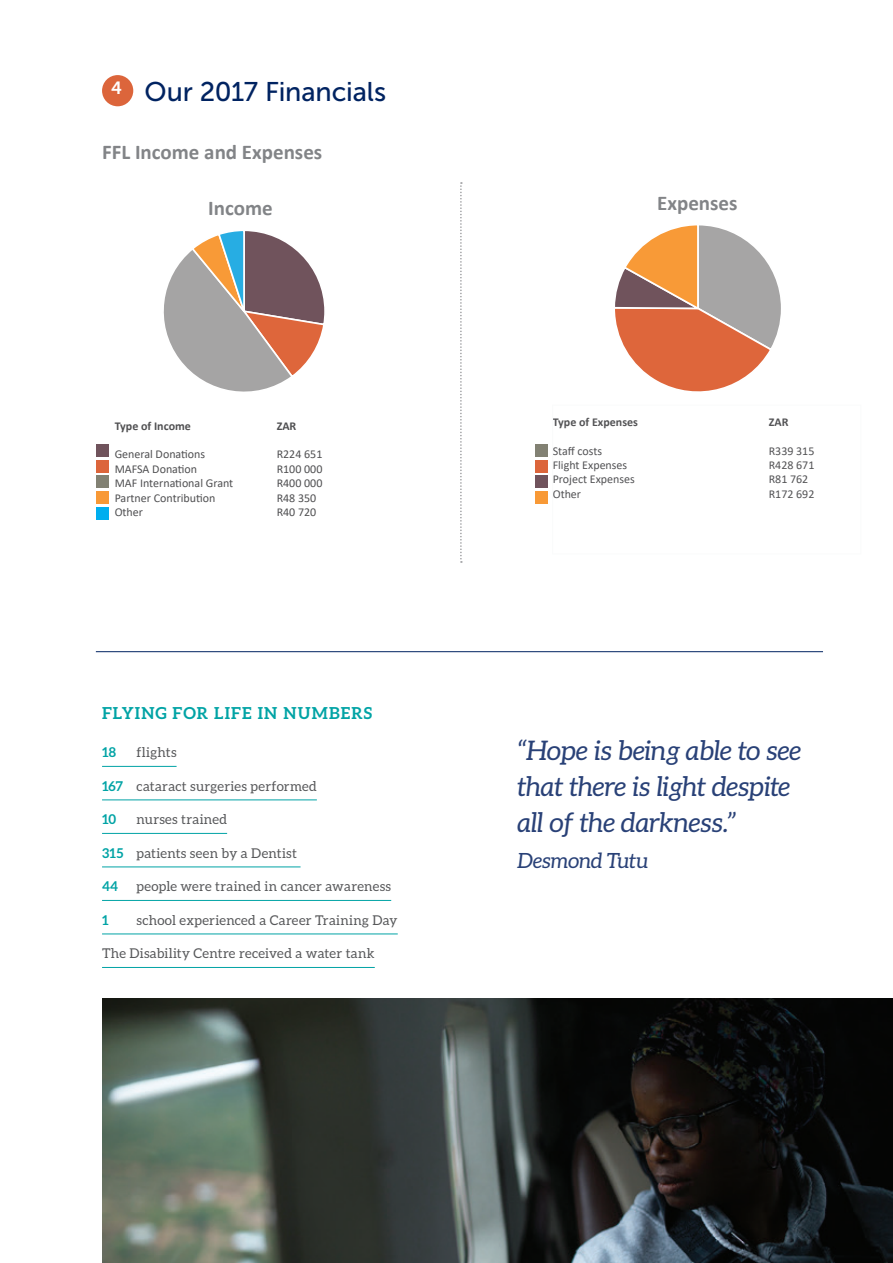
<style>
.page{position:relative;width:893px;height:1263px;background:#fff}
.page>*{position:absolute;margin:0;border:0;box-sizing:border-box;transform-origin:0 0}
.t1{font:italic 27px/36px "Aleo";letter-spacing:-.01em;color:#294177}
.t2{font:27px "Museo Sans 500";letter-spacing:-.005em;color:#002361}
.t3{font:700 21px "Calibri";color:#828487}
.t4{font:italic 21px "Aleo";letter-spacing:-.005em;color:#294177}
.t5{font:17.55px "Museo Sans 700";color:#fff}
.t6{font:700 16.5px "Aleo";letter-spacing:.065em;color:#00a3a5}
.t7{font:16.5px "Calibri";letter-spacing:-.01em;color:#595959}
.t8{font:15.9px "Calibri";letter-spacing:-.01em;color:#595959}
.t9{font:13.5px "Aleo";letter-spacing:.02em;color:#57585a}
.t10{font:700 13.5px "Aleo";color:#00a3a5}
.t11{font:12px "Calibri";color:#505052}
.t12{font:12px "Calibri";color:#535355}
.t13{font:700 12px "Calibri";color:#535355}
.t14{font:700 12px "Calibri";color:#505052}
.s1{font-weight:700;color:#00a3a5}
</style>
<div class="page">
<hr style="left:102px;top:766px;width:75px;height:1px;background:#00a3a5">
<hr style="left:102px;top:799px;width:215px;height:1px;background:#00a3a5">
<hr style="left:102px;top:833px;width:125px;height:1px;background:#00a3a5">
<hr style="left:102px;top:866px;width:199px;height:1px;background:#00a3a5">
<hr style="left:102px;top:900px;width:289px;height:1px;background:#00a3a5">
<hr style="left:102px;top:933px;width:296px;height:1px;background:#00a3a5">
<hr style="left:102px;top:967px;width:273px;height:1px;background:#00a3a5">
<hr style="left:96px;top:651px;width:727px;height:1px;background:#002361">
<div style="left:102px;top:75px;width:31px;height:31px;background:#dc653b;border-radius:50%"></div>
<svg style="left:460px;top:182px;width:2px;height:381px"></svg>
<div style="left:535px;top:444px;width:13px;height:13px;background:#828173"></div>
<div style="left:535px;top:475px;width:13px;height:13px;background:#70535c"></div>
<div style="left:535px;top:460px;width:13px;height:12px;background:#dc653b"></div>
<svg style="left:163px;top:231px;width:162px;height:161px"></svg>
<svg style="left:615px;top:225px;width:166px;height:167px"></svg>
<div style="left:535px;top:491px;width:13px;height:13px;background:#f89936"></div>
<div style="left:96px;top:444px;width:12px;height:13px;background:#70535c"></div>
<div style="left:96px;top:491px;width:12px;height:13px;background:#f89936"></div>
<div style="left:96px;top:460px;width:12px;height:12px;background:#dc653b"></div>
<div style="left:96px;top:475px;width:12px;height:13px;background:#828173"></div>
<div style="left:96px;top:507px;width:12px;height:12px;background:#00aeef"></div>
<img style="left:102px;top:998px;width:791px;height:265px">
<p class="t5" style="left:111px;top:78px;width:12px">4</p>
<h1 class="t2" style="left:145px;top:77px;width:243px">Our 2017 Financials</h1>
<h2 class="t3" style="left:102px;top:138px;width:222px">FFL Income and Expenses</h2>
<h2 class="t3" style="left:208px;top:193px;width:66px">Income</h2>
<h2 class="t3" style="left:657px;top:188px;width:82px">Expenses</h2>
<p class="t7" style="left:664px;top:189px;width:69px">Chart Title</p>
<p class="t8" style="left:211px;top:196px;width:67px">Chart Title</p>
<p class="t14" style="left:115px;top:417px;width:78px">Type of Income</p>
<p class="t14" style="left:277px;top:417px;width:21px">ZAR</p>
<p class="t11" style="left:115px;top:446px;width:92px">General Donations</p>
<p class="t11" style="left:277px;top:446px;width:47px">R224 651</p>
<p class="t11" style="left:115px;top:461px;width:84px">MAFSA Donation</p>
<p class="t11" style="left:277px;top:461px;width:47px">R100 000</p>
<p class="t11" style="left:115px;top:475px;width:120px">MAF International Grant</p>
<p class="t11" style="left:277px;top:475px;width:47px">R400 000</p>
<p class="t11" style="left:115px;top:489px;width:102px">Partner Contribution</p>
<p class="t11" style="left:277px;top:489px;width:41px">R48 350</p>
<p class="t11" style="left:115px;top:504px;width:30px">Other</p>
<p class="t11" style="left:277px;top:504px;width:41px">R40 720</p>
<p class="t6" style="left:102px;top:703px;width:272px">FLYING FOR LIFE IN NUMBERS</p>
<p class="t10" style="left:102px;top:745px;width:15px">18</p>
<p class="t9" style="left:137px;top:745px;width:42px">flights</p>
<p class="t9" style="left:102px;top:778px;width:216px"><span class="s1">167</span> cataract surgeries performed</p>
<p class="t10" style="left:102px;top:812px;width:16px">10</p>
<p class="t9" style="left:137px;top:812px;width:92px">nurses trained</p>
<p class="t9" style="left:102px;top:845px;width:197px"><span class="s1">315</span> patients seen by a Dentist</p>
<p class="t10" style="left:102px;top:879px;width:18px">44</p>
<p class="t9" style="left:136px;top:879px;width:256px">people were trained in cancer awareness</p>
<p class="t10" style="left:102px;top:912px;width:8px">1</p>
<p class="t9" style="left:136px;top:912px;width:263px">school experienced a Career Training Day</p>
<p class="t9" style="left:102px;top:946px;width:274px">The Disability Centre received a water tank</p>
<p class="t13" style="left:553px;top:413px;width:87px">Type of Expenses</p>
<p class="t13" style="left:769px;top:413px;width:21px">ZAR</p>
<p class="t12" style="left:553px;top:442px;width:51px">Staff costs</p>
<p class="t12" style="left:769px;top:442px;width:47px">R339 315</p>
<p class="t12" style="left:553px;top:457px;width:76px">Flight Expenses</p>
<p class="t12" style="left:769px;top:457px;width:47px">R428 671</p>
<p class="t12" style="left:553px;top:471px;width:84px">Project Expenses</p>
<p class="t12" style="left:769px;top:471px;width:41px">R81 762</p>
<p class="t12" style="left:553px;top:485px;width:30px">Other</p>
<p class="t12" style="left:769px;top:485px;width:47px">R172 692</p>
<h1 class="t1" style="left:517px;top:732px;width:286px">“Hope is being able to see that there is light despite all of the darkness.”</h1>
<h2 class="t4" style="left:517px;top:849px;width:133px">Desmond Tutu</h2>
</div>
